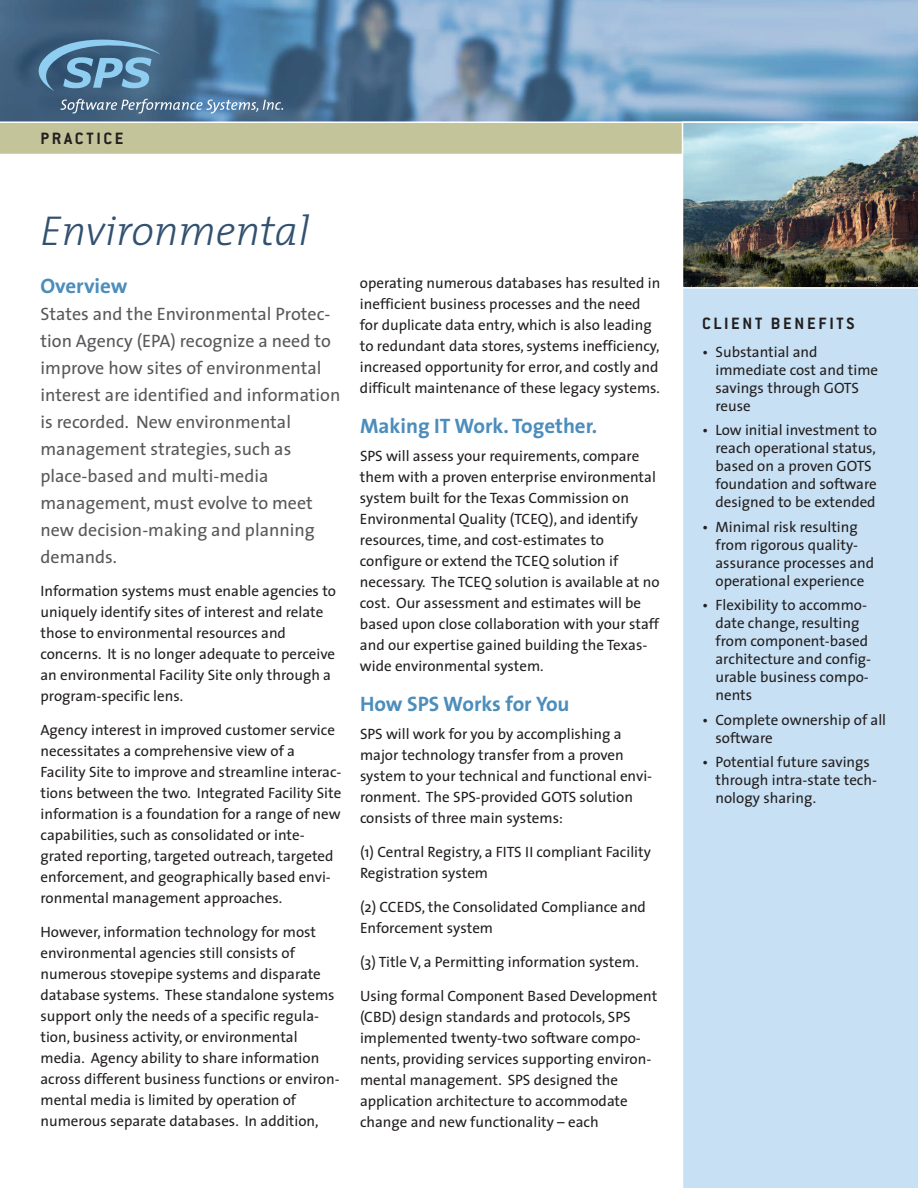
<style>
.page{position:relative;width:918px;height:1188px;background:#fff}
.page>*{position:absolute;margin:0;border:0;box-sizing:border-box;transform-origin:0 0}
.t1{font:italic 300 42px "The Mix";color:#325170}
.t2{font:700 21px "The Sans";color:#4c8dbc}
.t3{font:18px/27px "The Sans";color:#57585a}
.t4{font:700 18px "Conduit ITCTT";letter-spacing:.15em;color:#231f20}
.t5{font:15px/21px "The Sans";color:#231f20}
</style>
<div class="page">
<div style="left:683px;top:289px;width:235px;height:899px;background:#c7e0f3"></div>
<img style="left:0;top:0;width:918px;height:122px">
<svg style="left:0;top:123px;width:918px;height:166px"></svg>
<svg style="left:39px;top:33px;width:121px;height:58px;background:#5781a1"></svg>
<svg style="left:61px;top:99px;width:222px;height:14px;background:#6b88a4"></svg>
<p class="t4" style="left:40px;top:128px;width:85px">PRACTICE</p>
<h1 class="t1" style="left:40px;top:216px;width:270px">Environmental</h1>
<h2 class="t2" style="left:40px;top:277px;width:89px">Overview</h2>
<p class="t3" style="left:40px;top:302px;width:301px">States and the Environmental Protec&shy;tion Agency (EPA) recognize a need to improve how sites of environmental interest are identified and information is recorded. New environmental management strategies, such as place-based and multi-media management, must evolve to meet new decision-making and planning demands.</p>
<p class="t5" style="left:40px;top:582px;width:297px">Information systems must enable agencies to uniquely identify sites of interest and relate those to environmental resources and concerns. It is no longer adequate to perceive an environmental Facility Site only through a program-specific lens.</p>
<p class="t5" style="left:40px;top:721px;width:303px">Agency interest in improved customer service necessitates a comprehensive view of a Facility Site to improve and streamline interac&shy;tions between the two. Integrated Facility Site information is a foundation for a range of new capabilities, such as consolidated or inte&shy;grated reporting, targeted outreach, targeted enforcement, and geographically based envi&shy;ronmental management approaches.</p>
<p class="t5" style="left:40px;top:923px;width:301px">However, information technology for most environmental agencies still consists of numerous stovepipe systems and disparate database systems. These standalone systems support only the needs of a specific regula&shy;tion, business activity, or environmental media. Agency ability to share information across different business functions or environ&shy;mental media is limited by operation of numerous separate databases. In addition,</p>
<p class="t5" style="left:360px;top:274px;width:302px">operating numerous databases has resulted in inefficient business processes and the need for duplicate data entry, which is also leading to redundant data stores, systems inefficiency, increased opportunity for error, and costly and difficult maintenance of these legacy systems.</p>
<h2 class="t2" style="left:360px;top:418px;width:239px">Making IT Work. Together.</h2>
<p class="t5" style="left:360px;top:447px;width:301px">SPS will assess your requirements, compare them with a proven enterprise environmental system built for the Texas Commission on Environmental Quality (TCEQ), and identify resources, time, and cost-estimates to configure or extend the TCEQ solution if necessary. The TCEQ solution is available at no cost. Our assessment and estimates will be based upon close collaboration with your staff and our expertise gained building the Texas&shy;wide environmental system.</p>
<h2 class="t2" style="left:360px;top:696px;width:211px">How SPS Works for You</h2>
<p class="t5" style="left:360px;top:725px;width:294px">SPS will work for you by accomplishing a major technology transfer from a proven system to your technical and functional envi&shy;ronment. The SPS-provided GOTS solution consists of three main systems:</p>
<p class="t5" style="left:360px;top:843px;width:292px">(1) Central Registry, a FITS II compliant Facility<br>Registration system</p>
<p class="t5" style="left:360px;top:898px;width:288px">(2) CCEDS, the Consolidated Compliance and<br>Enforcement system</p>
<p class="t5" style="left:360px;top:953px;width:280px">(3) Title V, a Permitting information system.</p>
<p class="t5" style="left:360px;top:987px;width:299px">Using formal Component Based Development (CBD) design standards and protocols, SPS implemented twenty-two software compo&shy;nents, providing services supporting environ&shy;mental management. SPS designed the application architecture to accommodate change and new functionality – each</p>
<p class="t4" style="left:702px;top:313px;width:154px">CLIENT BENEFITS</p>
<p class="t5" style="left:716px;top:344px;width:164px;line-height:18px;text-indent:-14px">• Substantial and immediate cost and time savings through GOTS reuse</p>
<p class="t5" style="left:716px;top:422px;width:163px;line-height:18px;text-indent:-14px">• Low initial investment to reach operational status, based on a proven GOTS foundation and software designed to be extended</p>
<p class="t5" style="left:716px;top:519px;width:160px;line-height:18px;text-indent:-14px">• Minimal risk resulting from rigorous quality&shy;assurance processes and operational experience</p>
<p class="t5" style="left:716px;top:597px;width:157px;line-height:18px;text-indent:-14px">• Flexibility to accommo&shy;date change, resulting from component-based architecture and config&shy;urable business compo&shy;nents</p>
<p class="t5" style="left:716px;top:712px;width:172px;line-height:18px;text-indent:-14px">• Complete ownership of all software</p>
<p class="t5" style="left:716px;top:754px;width:163px;line-height:18px;text-indent:-14px">• Potential future savings through intra-state tech&shy;nology sharing.</p>
</div>
